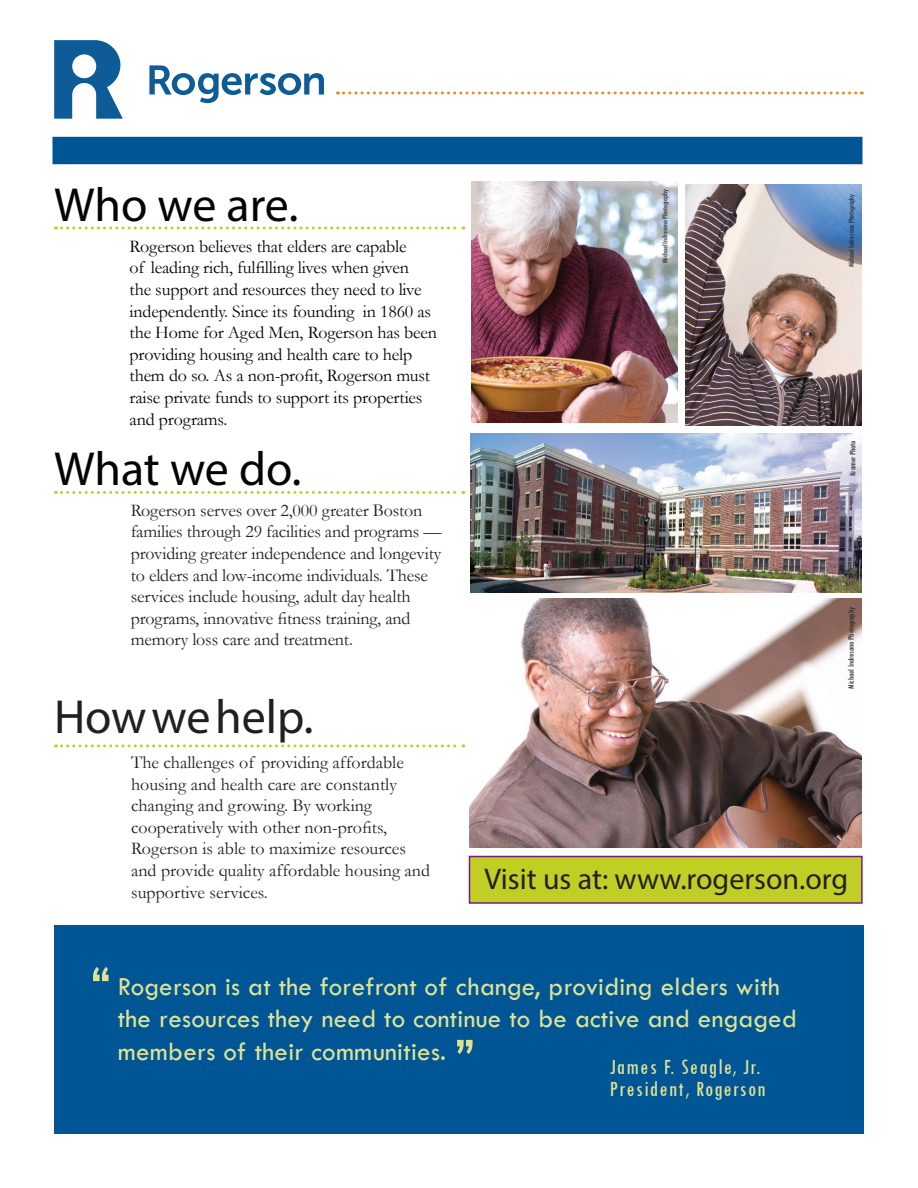
<style>
.page{position:relative;width:918px;height:1188px;background:#fff}
.page>*{position:absolute;margin:0;border:0;box-sizing:border-box;transform-origin:0 0}
.t1{font:800 condensed 54px "Tw Cen";color:#dee394}
.t2{font:48px "Myriad Pro";letter-spacing:-.005em;color:#040503}
.t3{font:48px "Myriad Pro";color:#231f20}
.t4{font:30px "Myriad Pro";color:#231f20}
.t5{font:27px/32.2px "Tw Cen";letter-spacing:.01em;color:#dee394}
.t6{font:condensed 22.5px/22.5px "Tw Cen";letter-spacing:.06em;color:#dee394}
.t7{font:18px/21.6px "Garamond";letter-spacing:-.01em;color:#231f20}
.t8{font:18px/21.6px "Garamond";letter-spacing:-.01em;color:#040503}
.t9{font:condensed 8.7px "Tw Cen";color:#282526}
.t10{font:condensed 7.8px "Tw Cen";color:#282526}
</style>
<div class="page">
<div style="left:54px;top:926px;width:810px;height:208px;background:#005595"></div>
<div style="left:52px;top:137px;width:810px;height:27px;background:#005595"></div>
<img style="left:470px;top:433px;width:392px;height:159px">
<div style="left:469px;top:856px;width:394px;height:48px;background:#c1ce23;border:2px solid #6c1f7d"></div>
<img style="left:470px;top:598px;width:392px;height:249px">
<svg style="left:56px;top:226px;width:408px;height:4px"></svg>
<svg style="left:56px;top:491px;width:408px;height:3px"></svg>
<svg style="left:56px;top:744px;width:408px;height:3px"></svg>
<img style="left:471px;top:182px;width:206px;height:241px">
<img style="left:686px;top:184px;width:176px;height:242px">
<svg style="left:54px;top:40px;width:69px;height:79px"></svg>
<svg style="left:149px;top:65px;width:175px;height:38px"></svg>
<svg style="left:344px;top:91px;width:518px;height:3px"></svg>
<h2 class="t2" style="left:54px;top:175px;width:246px">Who we are.</h2>
<p class="t8" style="left:130px;top:235px;width:309px">Rogerson believes that elders are capable<br>of leading rich, fulfilling lives when given<br>the support and resources they need to live independently. Since its founding in 1860 as the Home for Aged Men, Rogerson has been providing housing and health care to help them do so. As a non-profit, Rogerson must raise private funds to support its properties and programs.</p>
<h2 class="t2" style="left:54px;top:439px;width:249px">What we do.</h2>
<p class="t7" style="left:131px;top:499px;width:312px">Rogerson serves over 2,000 greater Boston families through 29 facilities and programs — providing greater independence and longevity to elders and low-income individuals. These services include housing, adult day health programs, innovative fitness training, and memory loss care and treatment.</p>
<h2 class="t3" style="left:54px;top:688px;width:261px">How we help.</h2>
<p class="t7" style="left:131px;top:751px;width:300px">The challenges of providing affordable housing and health care are constantly changing and growing. By working cooperatively with other non-profits, Rogerson is able to maximize resources and provide quality affordable housing and supportive services.</p>
<p class="t10" style="left:660px;top:263px;width:75px;rotate:-90deg">Michael Indresano Photography</p>
<p class="t10" style="left:847px;top:267px;width:75px;rotate:-90deg">Michael Indresano Photography</p>
<p class="t9" style="left:847px;top:476px;width:37px;rotate:-90deg">Kramer Photo</p>
<p class="t9" style="left:846px;top:689px;width:83px;rotate:-90deg">Michael Indresano Photography</p>
<h3 class="t4" style="left:485px;top:860px;width:365px">Visit us at: www.rogerson.org</h3>
<h1 class="t1" style="left:89px;top:954px;width:25px">“</h1>
<h3 class="t5" style="left:118px;top:970px;width:681px">Rogerson is at the forefront of change, providing elders with the resources they need to continue to be active and engaged members of their communities.</h3>
<p class="t6" style="left:610px;top:1055px;width:157px">James F. Seagle, Jr.<br>President, Rogerson</p>
<h1 class="t1" style="left:453px;top:1027px;width:25px">”</h1>
</div>
